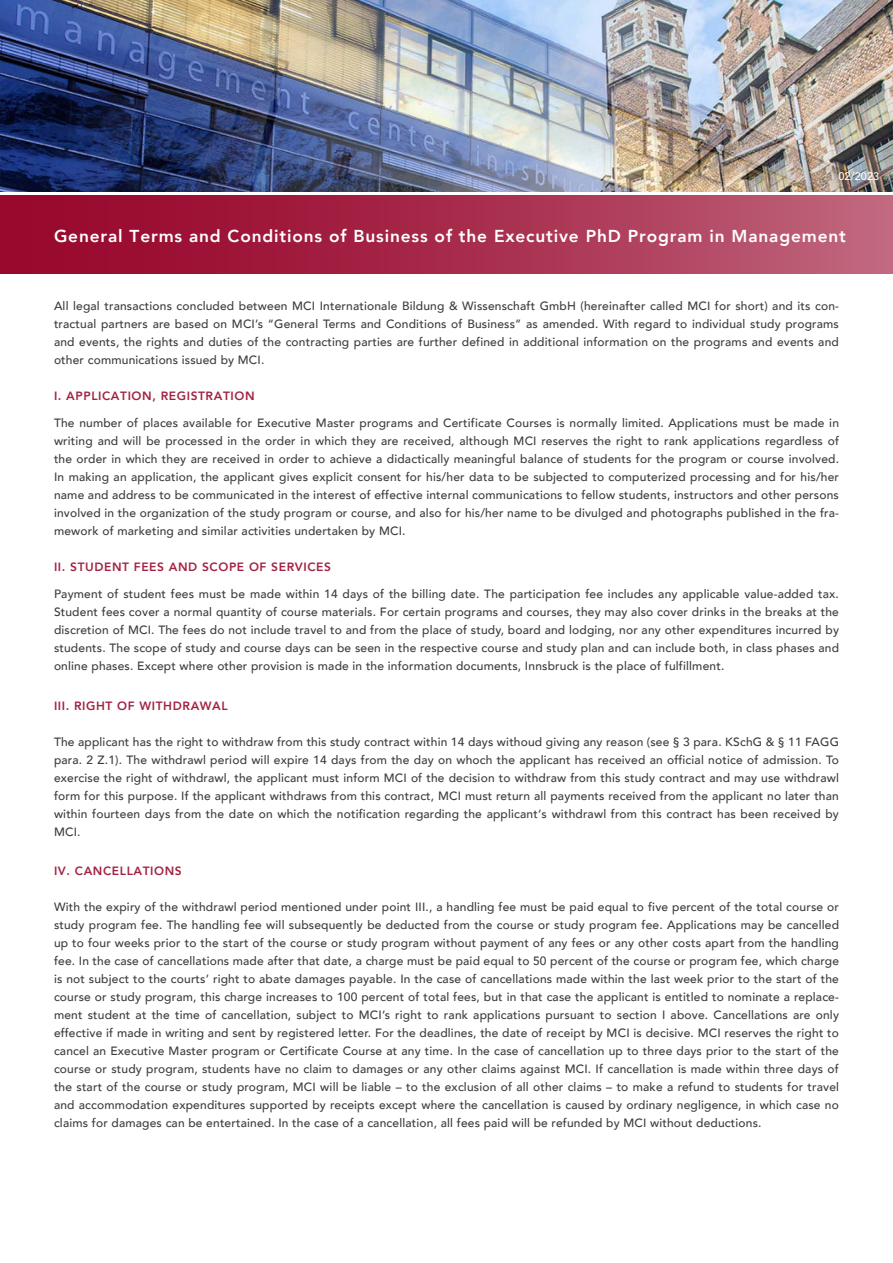
<style>
.page{position:relative;width:893px;height:1263px;background:#fff}
.page>*{position:absolute;margin:0;border:0;box-sizing:border-box;transform-origin:0 0}
.t1{font:800 17.25px "Avenir";letter-spacing:.05em;color:#fff}
.t2{font:500 12px/18px "Avenir";letter-spacing:.015em;color:#3c3c3b;text-align:justify}
.t3{font:800 12px "Avenir";letter-spacing:.05em;color:#a32243}
.t4{font:500 10.95px "Avenir";color:#fff}
</style>
<div class="page">
<img style="left:0;top:0;width:893px;height:191px">
<div style="left:0;top:195px;width:893px;height:78px;background:linear-gradient(to right,#940024,#be6179)"></div>
<p class="t4" style="left:838px;top:167px;width:42px">02/2023</p>
<h1 class="t1" style="left:54px;top:222px;width:793px">General Terms and Conditions of Business of the Executive PhD Program in Management</h1>
<p class="t2" style="left:54px;top:296px;width:786px">All legal transactions concluded between MCI Internationale Bildung &amp; Wissenschaft GmbH (hereinafter called MCI for short) and its con&shy;tractual partners are based on MCI’s “General Terms and Conditions of Business” as amended. With regard to individual study programs and events, the rights and duties of the contracting parties are further defined in additional information on the programs and events and other communications issued by MCI.</p>
<p class="t3" style="left:54px;top:386px;width:202px">I. APPLICATION, REGISTRATION</p>
<p class="t2" style="left:54px;top:413px;width:787px">The number of places available for Executive Master programs and Certificate Courses is normally limited. Applications must be made in writing and will be processed in the order in which they are received, although MCI reserves the right to rank applications regardless of the order in which they are received in order to achieve a didactically meaningful balance of students for the program or course involved.<br>In making an application, the applicant gives explicit consent for his/her data to be subjected to computerized processing and for his/her name and address to be communicated in the interest of effective internal communications to fellow students, instructors and other persons involved in the organization of the study program or course, and also for his/her name to be divulged and photographs published in the fra&shy;mework of marketing and similar activities undertaken by MCI.</p>
<p class="t3" style="left:54px;top:557px;width:279px">II. STUDENT FEES AND SCOPE OF SERVICES</p>
<p class="t2" style="left:54px;top:584px;width:787px">Payment of student fees must be made within 14 days of the billing date. The participation fee includes any applicable value-added tax.<br>Student fees cover a normal quantity of course materials. For certain programs and courses, they may also cover drinks in the breaks at the discretion of MCI. The fees do not include travel to and from the place of study, board and lodging, nor any other expenditures incurred by students. The scope of study and course days can be seen in the respective course and study plan and can include both, in class phases and online phases. Except where other provision is made in the information documents, Innsbruck is the place of fulfillment.</p>
<p class="t3" style="left:54px;top:696px;width:175px">III. RIGHT OF WITHDRAWAL</p>
<p class="t2" style="left:54px;top:732px;width:787px">The applicant has the right to withdraw from this study contract within 14 days withoud giving any reason (see § 3 para. KSchG &amp; § 11 FAGG para. 2 Z.1). The withdrawl period will expire 14 days from the day on whoch the applicant has received an official notice of admission. To exercise the right of withdrawl, the applicant must inform MCI of the decision to withdraw from this study contract and may use withdrawl form for this purpose. If the applicant withdraws from this contract, MCI must return all payments received from the applicant no later than within fourteen days from the date on which the notification regarding the applicant‘s withdrawl from this contract has been received by MCI.</p>
<p class="t3" style="left:54px;top:862px;width:129px">IV. CANCELLATIONS</p>
<p class="t2" style="left:54px;top:897px;width:786px">With the expiry of the withdrawl period mentioned under point III., a handling fee must be paid equal to five percent of the total course or study program fee. The handling fee will subsequently be deducted from the course or study program fee. Applications may be cancelled up to four weeks prior to the start of the course or study program without payment of any fees or any other costs apart from the handling fee. In the case of cancellations made after that date, a charge must be paid equal to 50 percent of the course or program fee, which charge is not subject to the courts’ right to abate damages payable. In the case of cancellations made within the last week prior to the start of the course or study program, this charge increases to 100 percent of total fees, but in that case the applicant is entitled to nominate a replace&shy;ment student at the time of cancellation, subject to MCI’s right to rank applications pursuant to section I above. Cancellations are only effective if made in writing and sent by registered letter. For the deadlines, the date of receipt by MCI is decisive. MCI reserves the right to cancel an Executive Master program or Certificate Course at any time. In the case of cancellation up to three days prior to the start of the course or study program, students have no claim to damages or any other claims against MCI. If cancellation is made within three days of the start of the course or study program, MCI will be liable – to the exclusion of all other claims – to make a refund to students for travel and accommodation expenditures supported by receipts except where the cancellation is caused by ordinary negligence, in which case no claims for damages can be entertained. In the case of a cancellation, all fees paid will be refunded by MCI without deductions.</p>
</div>
